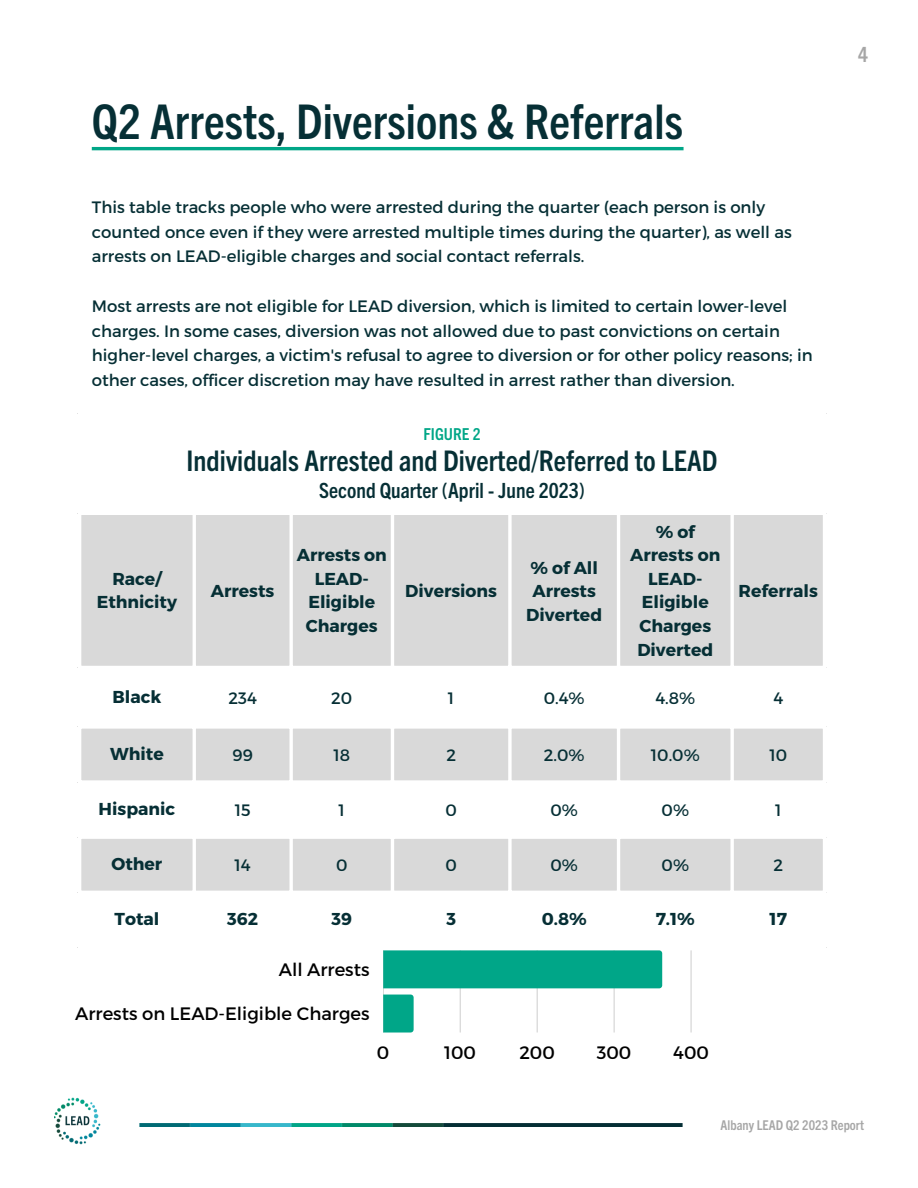
<style>
.page{position:relative;width:918px;height:1188px;background:#fff}
.page>*{position:absolute;margin:0;border:0;box-sizing:border-box;transform-origin:0 0}
.t1{font:700 condensed 48px "Trade Gothic Next LT Pro";color:#062f35}
.t2{font:700 condensed 28.5px "Trade Gothic Next LT Pro";color:#062f35}
.t3{font:700 condensed 21px "Trade Gothic Next LT Pro";color:#062f35}
.t4{font:700 condensed 21px "Trade Gothic Next LT Pro";color:#a6a6a6}
.t5{font:18px "Montserrat";color:#000}
.t6{font:700 17.25px/23.7px "Montserrat";color:#062f35;text-align:center}
.t7{font:16.5px/24.8px "Montserrat";color:#062f35}
.t8{font:700 condensed 16.5px "Trade Gothic Next LT Pro";color:#00a687}
.t9{font:700 condensed 13.5px "Trade Gothic Next LT Pro";letter-spacing:.005em;color:#a6a6a6}
</style>
<div class="page">
<hr style="left:92px;top:147px;width:592px;height:3px;background:#00a687">
<img style="left:54px;top:1097px;width:47px;height:48px">
<img style="left:140px;top:1123px;width:542px;height:4px">
<svg style="left:81px;top:515px;width:742px;height:376px;fill:#d9d9d9"></svg>
<hr style="left:193px;top:515px;width:3px;height:431px;background:#fff">
<svg style="left:289px;top:515px;width:4px;height:376px"></svg>
<hr style="left:391px;top:515px;width:3px;height:431px;background:#fff">
<svg style="left:508px;top:515px;width:4px;height:376px"></svg>
<hr style="left:617px;top:515px;width:3px;height:431px;background:#fff">
<svg style="left:730px;top:515px;width:4px;height:376px"></svg>
<hr style="left:78px;top:666px;width:748px;height:3px;background:#fff">
<svg style="left:81px;top:725px;width:742px;height:4px"></svg>
<svg style="left:81px;top:780px;width:742px;height:4px"></svg>
<hr style="left:78px;top:835px;width:748px;height:4px;background:#fff">
<svg style="left:383px;top:950px;width:308px;height:83px"></svg>
<p class="t1" style="left:92px;top:89px;width:593px">Q2 Arrests, Diversions &amp; Referrals</p>
<p class="t7" style="left:92px;top:194px;width:702px">This table tracks people who were arrested during the quarter (each person is only counted once even if they were arrested multiple times during the quarter), as well as arrests on LEAD-eligible charges and social contact referrals.</p>
<p class="t7" style="left:92px;top:293px;width:722px">Most arrests are not eligible for LEAD diversion, which is limited to certain lower-level charges. In some cases, diversion was not allowed due to past convictions on certain higher-level charges, a victim's refusal to agree to diversion or for other policy reasons; in other cases, officer discretion may have resulted in arrest rather than diversion.</p>
<p class="t6" style="left:97px;top:566px;width:82px">Race/<br>Ethnicity</p>
<p class="t8" style="left:424px;top:422px;width:59px">FIGURE 2</p>
<p class="t2" style="left:187px;top:441px;width:532px">Individuals Arrested and Diverted/Referred to LEAD</p>
<p class="t3" style="left:319px;top:476px;width:267px">Second Quarter (April - June 2023)</p>
<p class="t6" style="left:211px;top:578px;width:65px">Arrests</p>
<p class="t6" style="left:297px;top:542px;width:92px">Arrests on<br>LEAD-<br>Eligible<br>Charges</p>
<p class="t6" style="left:405px;top:578px;width:93px">Diversions</p>
<p class="t6" style="left:526px;top:555px;width:77px">% of All<br>Arrests<br>Diverted</p>
<p class="t6" style="left:630px;top:519px;width:92px">% of<br>Arrests on<br>LEAD-<br>Eligible<br>Charges<br>Diverted</p>
<p class="t6" style="left:739px;top:578px;width:81px">Referrals</p>
<p class="t6" style="left:113px;top:684px;width:50px">Black</p>
<p class="t7" style="left:228px;top:685px;width:30px">234</p>
<p class="t7" style="left:331px;top:685px;width:23px">20</p>
<p class="t7" style="left:448px;top:685px;width:8px">1</p>
<p class="t7" style="left:544px;top:685px;width:42px">0.4%</p>
<p class="t7" style="left:655px;top:685px;width:41px">4.8%</p>
<p class="t7" style="left:773px;top:685px;width:11px">4</p>
<p class="t6" style="left:110px;top:741px;width:55px">White</p>
<p class="t7" style="left:233px;top:742px;width:22px">99</p>
<p class="t7" style="left:333px;top:742px;width:18px">18</p>
<p class="t7" style="left:446px;top:742px;width:11px">2</p>
<p class="t7" style="left:544px;top:742px;width:42px">2.0%</p>
<p class="t7" style="left:651px;top:742px;width:50px">10.0%</p>
<p class="t7" style="left:769px;top:742px;width:19px">10</p>
<p class="t6" style="left:99px;top:796px;width:78px">Hispanic</p>
<p class="t7" style="left:235px;top:797px;width:17px">15</p>
<p class="t7" style="left:339px;top:797px;width:8px">1</p>
<p class="t7" style="left:445px;top:797px;width:13px">0</p>
<p class="t7" style="left:550px;top:797px;width:29px">0%</p>
<p class="t7" style="left:662px;top:797px;width:29px">0%</p>
<p class="t7" style="left:775px;top:797px;width:8px">1</p>
<p class="t6" style="left:112px;top:852px;width:52px">Other</p>
<p class="t7" style="left:235px;top:852px;width:18px">14</p>
<p class="t7" style="left:336px;top:852px;width:13px">0</p>
<p class="t7" style="left:445px;top:852px;width:13px">0</p>
<p class="t7" style="left:550px;top:852px;width:29px">0%</p>
<p class="t7" style="left:662px;top:852px;width:29px">0%</p>
<p class="t7" style="left:773px;top:852px;width:11px">2</p>
<p class="t6" style="left:114px;top:907px;width:46px">Total</p>
<p class="t6" style="left:227px;top:907px;width:32px">362</p>
<p class="t6" style="left:332px;top:907px;width:22px">39</p>
<p class="t6" style="left:446px;top:907px;width:11px">3</p>
<p class="t6" style="left:542px;top:907px;width:47px">0.8%</p>
<p class="t6" style="left:656px;top:907px;width:41px">7.1%</p>
<p class="t6" style="left:770px;top:907px;width:19px">17</p>
<p class="t5" style="left:279px;top:958px;width:92px">All Arrests</p>
<p class="t5" style="left:75px;top:1002px;width:296px">Arrests on LEAD-Eligible Charges</p>
<p class="t5" style="left:377px;top:1041px;width:14px">0</p>
<p class="t5" style="left:444px;top:1041px;width:33px">100</p>
<p class="t5" style="left:519px;top:1041px;width:37px">200</p>
<p class="t5" style="left:597px;top:1041px;width:36px">300</p>
<p class="t5" style="left:673px;top:1041px;width:37px">400</p>
<p class="t4" style="left:858px;top:40px;width:11px">4</p>
<p class="t9" style="left:721px;top:1116px;width:145px">Albany LEAD Q2 2023 Report</p>
</div>
